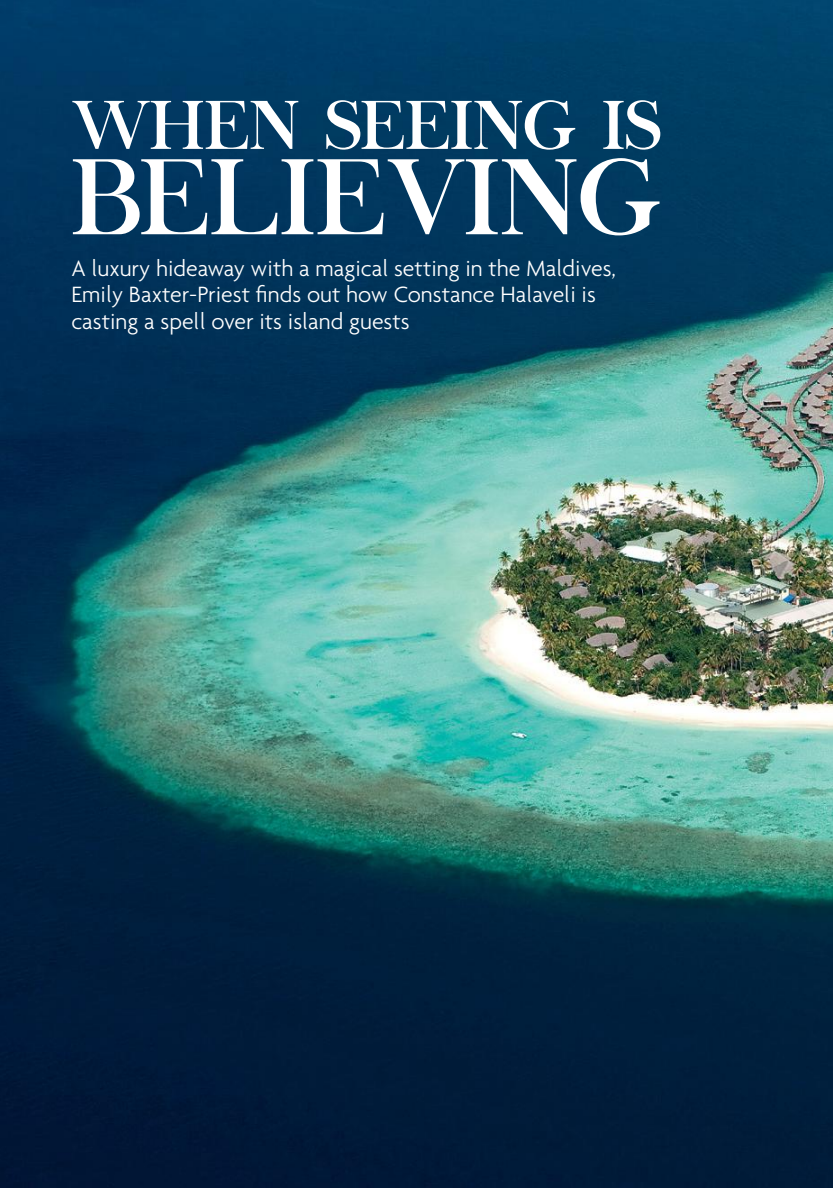
<style>
.page{position:relative;width:833px;height:1188px;background:#fff}
.page>*{position:absolute;margin:0;border:0;box-sizing:border-box;transform-origin:0 0}
.t1{font:105.5px "Chapaza";letter-spacing:.01em;color:#fff}
.t2{font:67.5px "Chapaza";letter-spacing:.01em;color:#fff}
.t3{font:300 23.88px/26.8px "Agenda";color:#fff}
</style>
<div class="page">
<img style="left:0;top:0;width:833px;height:1187px">
<h2 class="t2" style="left:71px;top:86px;width:591px">WHEN SEEING IS</h2>
<h1 class="t1" style="left:71px;top:136px;width:588px">BELIEVING</h1>
<p class="t3" style="left:71px;top:254px;width:546px">A luxury hideaway with a magical setting in the Maldives,<br>Emily Baxter-Priest finds out how Constance Halaveli is casting a spell over its island guests</p>
</div>
